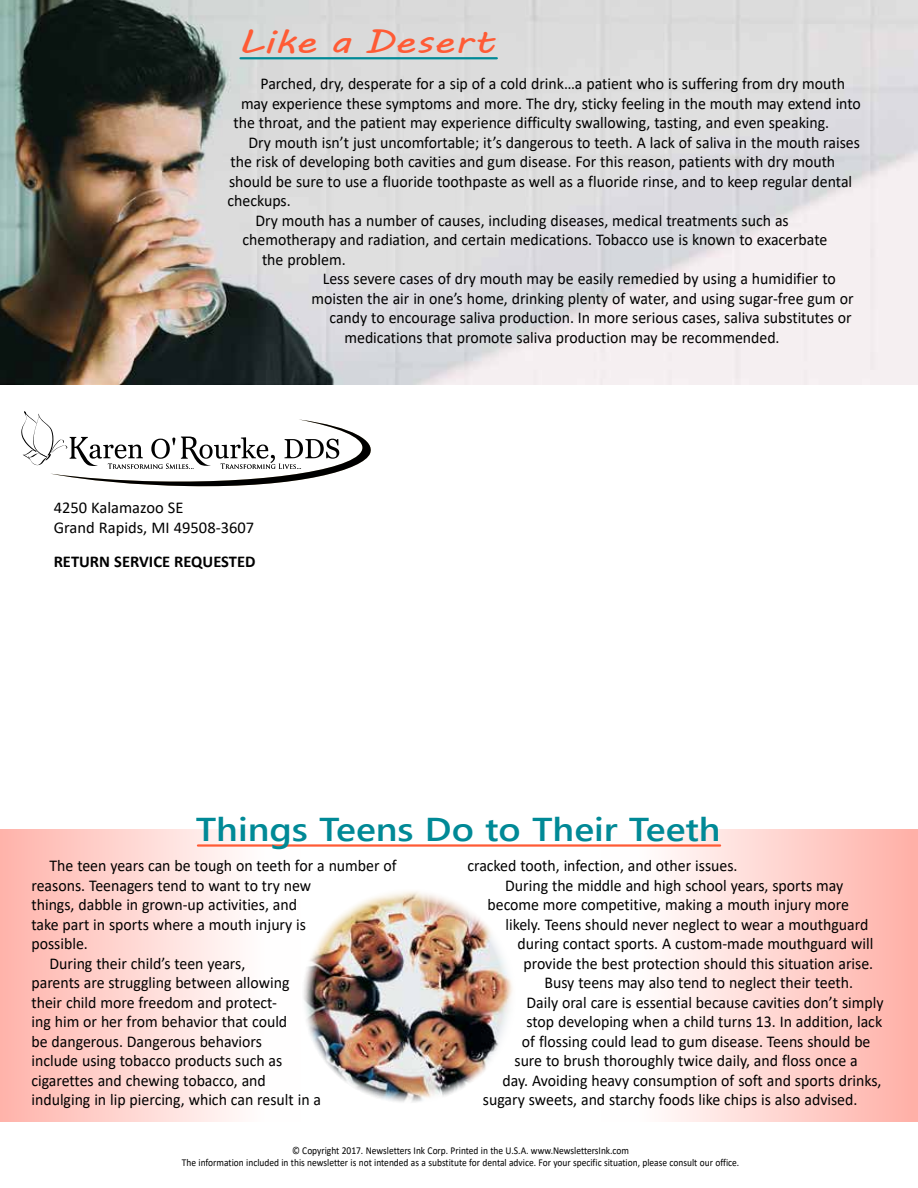
<style>
.page{position:relative;width:918px;height:1188px;background:#fff}
.page>*{position:absolute;margin:0;border:0;box-sizing:border-box;transform-origin:0 0}
.t1{font:600 33px "Segoe UI";color:#008996;scale:1.13 1}
.t2{font:33px "MV Boli";color:#ff5b35;scale:1.3 1}
.t3{font:16.5px "Calibri";color:#000;scale:.96 1}
.t4{font:16.5px/19.8px "Calibri";color:#000}
.t5{font:700 16.5px "Calibri";color:#000}
.t6{font:10.5px/12.6px "Calibri";color:#000;text-align:center;scale:.9 1}
</style>
<div class="page">
<div style="left:602px;top:829px;width:316px;height:293px;background:linear-gradient(to right,#fff,#ffb0a7)"></div>
<div style="left:0;top:829px;width:301px;height:293px;background:linear-gradient(to right,#ffb4ab,#fff)"></div>
<img style="left:0;top:0;width:918px;height:384px">
<img style="left:301px;top:888px;width:216px;height:216px;border-radius:108px">
<hr style="left:241px;top:57px;width:256px;height:2px;background:#008996">
<hr style="left:198px;top:844px;width:522px;height:3px;background:#ff5b35">
<svg style="left:21px;top:411px;width:350px;height:76px"></svg>
<h1 class="t2" style="left:238px;top:20px;width:200px">Like a Desert</h1>
<p class="t3" style="left:261px;top:72px;width:610px">Parched, dry, desperate for a sip of a cold drink…a patient who is suffering from dry mouth</p>
<p class="t3" style="left:241px;top:92px;width:647px">may experience these symptoms and more. The dry, sticky feeling in the mouth may extend into</p>
<p class="t3" style="left:234px;top:111px;width:622px">the throat, and the patient may experience difficulty swallowing, tasting, and even speaking.</p>
<p class="t3" style="left:249px;top:131px;width:638px">Dry mouth isn’t just uncomfortable; it’s dangerous to teeth. A lack of saliva in the mouth raises</p>
<p class="t3" style="left:231px;top:150px;width:631px">the risk of developing both cavities and gum disease. For this reason, patients with dry mouth</p>
<p class="t3" style="left:229px;top:170px;width:651px">should be sure to use a fluoride toothpaste as well as a fluoride rinse, and to keep regular dental</p>
<p class="t3" style="left:228px;top:189px;width:67px">checkups.</p>
<p class="t3" style="left:255px;top:209px;width:557px">Dry mouth has a number of causes, including diseases, medical treatments such as</p>
<p class="t3" style="left:243px;top:228px;width:611px">chemotherapy and radiation, and certain medications. Tobacco use is known to exacerbate</p>
<p class="t3" style="left:262px;top:248px;width:89px">the problem.</p>
<p class="t3" style="left:323px;top:267px;width:536px">Less severe cases of dry mouth may be easily remedied by using a humidifier to</p>
<p class="t3" style="left:312px;top:287px;width:566px">moisten the air in one’s home, drinking plenty of water, and using sugar-free gum or</p>
<p class="t3" style="left:330px;top:306px;width:546px">candy to encourage saliva production. In more serious cases, saliva substitutes or</p>
<p class="t3" style="left:345px;top:326px;width:455px">medications that promote saliva production may be recommended.</p>
<p class="t4" style="left:54px;top:498px;width:202px">4250 Kalamazoo SE<br>Grand Rapids, MI 49508-3607</p>
<p class="t5" style="left:54px;top:549px;width:203px">RETURN SERVICE REQUESTED</p>
<h1 class="t1" style="left:196px;top:803px;width:466px">Things Teens Do to Their Teeth</h1>
<p class="t3" style="left:50px;top:854px;width:363px">The teen years can be tough on teeth for a number of</p>
<p class="t3" style="left:31px;top:874px;width:293px">reasons. Teenagers tend to want to try new</p>
<p class="t3" style="left:31px;top:893px;width:278px">things, dabble in grown-up activities, and</p>
<p class="t3" style="left:31px;top:913px;width:288px">take part in sports where a mouth injury is</p>
<p class="t3" style="left:31px;top:932px;width:60px">possible.</p>
<p class="t3" style="left:50px;top:952px;width:205px">During their child’s teen years,</p>
<p class="t3" style="left:31px;top:971px;width:270px">parents are struggling between allowing</p>
<p class="t3" style="left:31px;top:991px;width:256px">their child more freedom and protect-</p>
<p class="t3" style="left:31px;top:1010px;width:268px">ing him or her from behavior that could</p>
<p class="t3" style="left:31px;top:1030px;width:242px">be dangerous. Dangerous behaviors</p>
<p class="t3" style="left:31px;top:1049px;width:263px">include using tobacco products such as</p>
<p class="t3" style="left:31px;top:1069px;width:246px">cigarettes and chewing tobacco, and</p>
<p class="t3" style="left:31px;top:1089px;width:303px">indulging in lip piercing, which can result in a</p>
<p class="t3" style="left:468px;top:854px;width:283px">cracked tooth, infection, and other issues.</p>
<p class="t3" style="left:505px;top:874px;width:354px">During the middle and high school years, sports may</p>
<p class="t3" style="left:487px;top:894px;width:378px">become more competitive, making a mouth injury more</p>
<p class="t3" style="left:505px;top:913px;width:380px">likely. Teens should never neglect to wear a mouthguard</p>
<p class="t3" style="left:517px;top:933px;width:372px">during contact sports. A custom-made mouthguard will</p>
<p class="t3" style="left:524px;top:952px;width:366px">provide the best protection should this situation arise.</p>
<p class="t3" style="left:545px;top:972px;width:323px">Busy teens may also tend to neglect their teeth.</p>
<p class="t3" style="left:526px;top:991px;width:373px">Daily oral care is essential because cavities don’t simply</p>
<p class="t3" style="left:526px;top:1011px;width:372px">stop developing when a child turns 13. In addition, lack</p>
<p class="t3" style="left:522px;top:1030px;width:365px">of flossing could lead to gum disease. Teens should be</p>
<p class="t3" style="left:515px;top:1050px;width:359px">sure to brush thoroughly twice daily, and floss once a</p>
<p class="t3" style="left:502px;top:1069px;width:396px">day. Avoiding heavy consumption of soft and sports drinks,</p>
<p class="t3" style="left:483px;top:1089px;width:392px">sugary sweets, and starchy foods like chips is also advised.</p>
<p class="t6" style="left:182px;top:1144px;width:621px">© Copyright 2017. Newsletters Ink Corp. Printed in the U.S.A. www.NewslettersInk.com<br>The information included in this newsletter is not intended as a substitute for dental advice. For your specific situation, please consult our office.</p>
</div>
